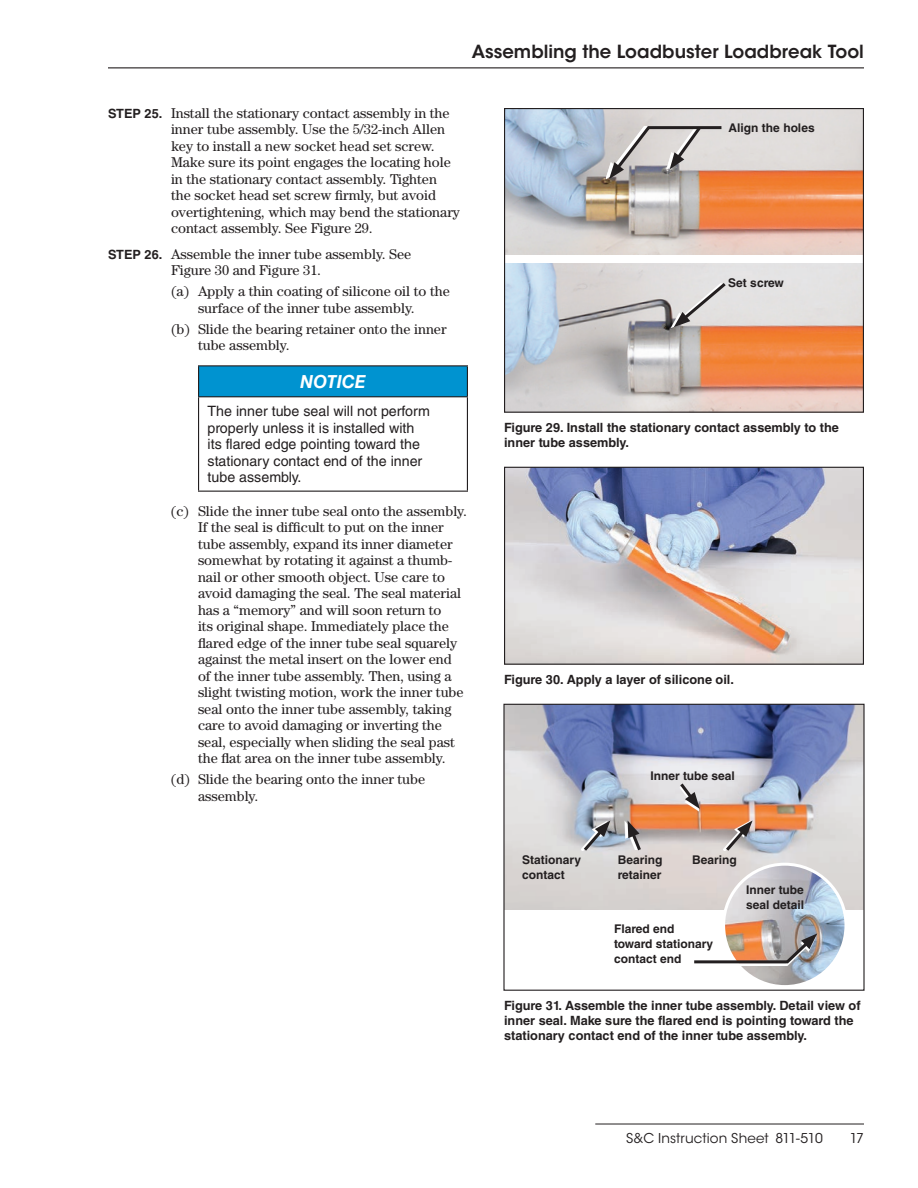
<style>
.page{position:relative;width:918px;height:1188px;background:#fff}
.page>*{position:absolute;margin:0;border:0;box-sizing:border-box;transform-origin:0 0}
.t1{font:600 18px "ITC Avant Garde Std";color:#231f20}
.t2{font:italic 700 18px "Helvetica LT Std";color:#fff}
.t3{font:14.25px/16.5px "Century Std";color:#231f20}
.t4{font:14.25px/16.5px "Helvetica LT Std";color:#231f20}
.t5{font:13.5px "ITC Avant Garde Std";letter-spacing:.01em;color:#231f20}
.t6{font:700 12.75px/15px "Helvetica LT Std";color:#231f20}
.t7{font:700 12px/15px "Helvetica LT Std";color:#231f20}
.s1{font-family:"Helvetica LT Std";font-weight:700;font-size:12.75px}
</style>
<div class="page">
<hr style="left:595px;top:1124px;width:269px;height:1px;background:#231f20">
<hr style="left:108px;top:67px;width:756px;height:1px;background:#231f20">
<div style="left:199px;top:366px;width:268px;height:31px;background:#0093d0"></div>
<hr style="left:198px;top:365px;width:270px;height:1px;background:#231f20">
<hr style="left:198px;top:366px;width:1px;height:30px;background:#231f20">
<hr style="left:467px;top:366px;width:1px;height:30px;background:#231f20">
<hr style="left:198px;top:396px;width:270px;height:1px;background:#231f20">
<hr style="left:198px;top:397px;width:1px;height:94px;background:#231f20">
<hr style="left:467px;top:397px;width:1px;height:94px;background:#231f20">
<hr style="left:198px;top:491px;width:270px;height:1px;background:#231f20">
<img style="left:506px;top:110px;width:356px;height:144px">
<svg style="left:606px;top:126px;width:3px;height:53px"></svg>
<svg style="left:609px;top:124px;width:115px;height:55px;background:#beb6b4"></svg>
<img style="left:506px;top:263px;width:356px;height:148px">
<svg style="left:671px;top:283px;width:3px;height:44px"></svg>
<svg style="left:674px;top:280px;width:55px;height:47px;background:#cfcccb"></svg>
<div style="left:504px;top:108px;width:360px;height:305px;border:1px solid #231f20"></div>
<img style="left:506px;top:469px;width:356px;height:194px">
<div style="left:504px;top:467px;width:360px;height:198px;border:1px solid #231f20"></div>
<img style="left:505px;top:706px;width:358px;height:203px">
<img style="left:724px;top:864px;width:122px;height:123px;border-radius:61px">
<div style="left:722px;top:863px;width:126px;height:125px;border:3px solid #fff;border-radius:50%"></div>
<svg style="left:680px;top:809px;width:19px;height:3px"></svg>
<svg style="left:677px;top:780px;width:23px;height:29px"></svg>
<svg style="left:723px;top:820px;width:27px;height:1px"></svg>
<svg style="left:723px;top:821px;width:30px;height:33px"></svg>
<svg style="left:581px;top:820px;width:26px;height:1px"></svg>
<svg style="left:581px;top:821px;width:29px;height:33px"></svg>
<svg style="left:625px;top:820px;width:13px;height:30px"></svg>
<svg style="left:628px;top:821px;width:15px;height:33px"></svg>
<svg style="left:737px;top:965px;width:79px;height:1px"></svg>
<svg style="left:694px;top:933px;width:123px;height:32px"></svg>
<div style="left:503px;top:704px;width:362px;height:287px;border:1px solid #231f20"></div>
<p class="t1" style="left:472px;top:40px;width:394px">Assembling the Loadbuster Loadbreak Tool</p>
<p class="t6" style="left:108px;top:106px;width:18px">Step</p>
<p class="t3" style="left:171px;top:104px;width:291px;text-indent:-26px"><span class="s1">25.</span> Install the stationary contact assembly in the inner tube assembly. Use the 5/32-inch Allen key to install a new socket head set screw.<br>Make sure its point engages the locating hole in the stationary contact assembly. Tighten the socket head set screw firmly, but avoid overtightening, which may bend the stationary contact assembly. See Figure 29.</p>
<p class="t6" style="left:108px;top:247px;width:18px">Step</p>
<p class="t3" style="left:171px;top:245px;width:242px;text-indent:-26px"><span class="s1">26.</span> Assemble the inner tube assembly. See<br>Figure 30 and Figure 31.</p>
<p class="t3" style="left:171px;top:283px;width:280px;text-align:center">(a) Apply a thin coating of silicone oil to the surface of the inner tube assembly.</p>
<p class="t3" style="left:198px;top:320px;width:250px;text-indent:-27px">(b) Slide the bearing retainer onto the inner tube assembly.</p>
<p class="t2" style="left:300px;top:370px;width:67px">NOTICE</p>
<p class="t4" style="left:208px;top:403px;width:224px">The inner tube seal will not perform properly unless it is installed with its flared edge pointing toward the stationary contact end of the inner tube assembly.</p>
<p class="t3" style="left:198px;top:502px;width:270px;text-indent:-27px">(c) Slide the inner tube seal onto the assembly.<br>If the seal is difficult to put on the inner tube assembly, expand its inner diameter somewhat by rotating it against a thumb&shy;nail or other smooth object. Use care to avoid damaging the seal. The seal material has a “memory” and will soon return to<br>its original shape. Immediately place the flared edge of the inner tube seal squarely against the metal insert on the lower end of the inner tube assembly. Then, using a slight twisting motion, work the inner tube seal onto the inner tube assembly, taking care to avoid damaging or inverting the seal, especially when sliding the seal past the flat area on the inner tube assembly.</p>
<p class="t3" style="left:198px;top:771px;width:229px;text-indent:-27px">(d) Slide the bearing onto the inner tube assembly.</p>
<p class="t7" style="left:729px;top:120px;width:88px">Align the holes</p>
<p class="t7" style="left:728px;top:275px;width:57px">Set screw</p>
<p class="t6" style="left:504px;top:420px;width:337px">Figure 29. Install the stationary contact assembly to the inner tube assembly.</p>
<p class="t6" style="left:504px;top:672px;width:230px">Figure 30. Apply a layer of silicone oil.</p>
<p class="t7" style="left:522px;top:852px;width:60px">Stationary contact</p>
<p class="t7" style="left:650px;top:768px;width:86px">Inner tube seal</p>
<p class="t7" style="left:618px;top:852px;width:46px">Bearing retainer</p>
<p class="t7" style="left:692px;top:852px;width:46px">Bearing</p>
<p class="t7" style="left:614px;top:921px;width:101px">Flared end toward stationary contact end</p>
<p class="t7" style="left:746px;top:882px;width:60px">Inner tube seal detail</p>
<p class="t6" style="left:504px;top:998px;width:358px">Figure 31. Assemble the inner tube assembly. Detail view of inner seal. Make sure the flared end is pointing toward the stationary contact end of the inner tube assembly.</p>
<p class="t5" style="left:626px;top:1130px;width:198px">S&amp;C Instruction Sheet 811-510</p>
<p class="t5" style="left:850px;top:1130px;width:16px">17</p>
</div>
